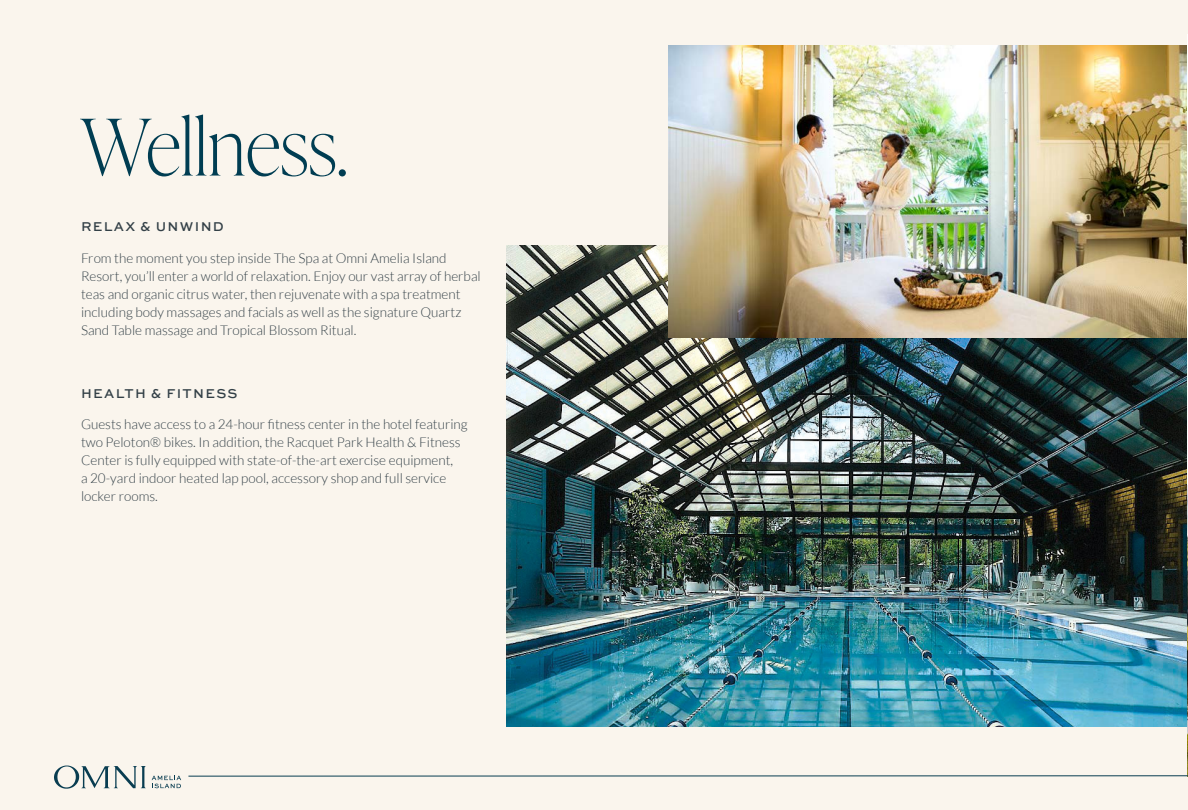
<style>
.page{position:relative;width:1188px;height:810px;background:#faf5ed}
.page>*{position:absolute;margin:0;border:0;box-sizing:border-box;transform-origin:0 0}
.Headline{font:100 78px "Ivy Presto Display";color:#003d52}
.Subhead{font:300 13.5px/18px "Lato";color:#334047}
.Subhead-2{font:500 13.5px "Sweet Sans Pro";letter-spacing:.095em;color:#334047}
</style>
<div class="page">
<img style="left:507px;top:245px;width:680px;height:482px">
<img style="left:669px;top:45px;width:518px;height:293px">
<hr style="left:1187px;top:34px;width:1px;height:675px;background:#fff">
<img style="left:1187px;top:485px;width:1px;height:290px">
<hr style="left:188px;top:775px;width:1000px;height:2px;background:#083d51">
<svg style="left:152px;top:776px;width:29px;height:12px"></svg>
<svg style="left:54px;top:766px;width:92px;height:23px"></svg>
<p class="Headline" style="left:81px;top:92px;width:268px">Wellness.</p>
<p class="Subhead-2" style="left:81px;top:217px;width:144px">RELAX &amp; UNWIND</p>
<p class="Subhead" style="left:81px;top:249px;width:401px">From the moment you step inside The Spa at Omni Amelia Island Resort, you’ll enter a world of relaxation. Enjoy our vast array of herbal teas and organic citrus water, then rejuvenate with a spa treatment including body massages and facials as well as the signature Quartz Sand Table massage and Tropical Blossom Ritual.</p>
<p class="Subhead-2" style="left:81px;top:383px;width:158px">HEALTH &amp; FITNESS</p>
<p class="Subhead" style="left:81px;top:415px;width:388px">Guests have access to a 24-hour fitness center in the hotel featuring two Peloton® bikes. In addition, the Racquet Park Health &amp; Fitness Center is fully equipped with state-of-the-art exercise equipment,<br>a 20-yard indoor heated lap pool, accessory shop and full service locker rooms.</p>
</div>
